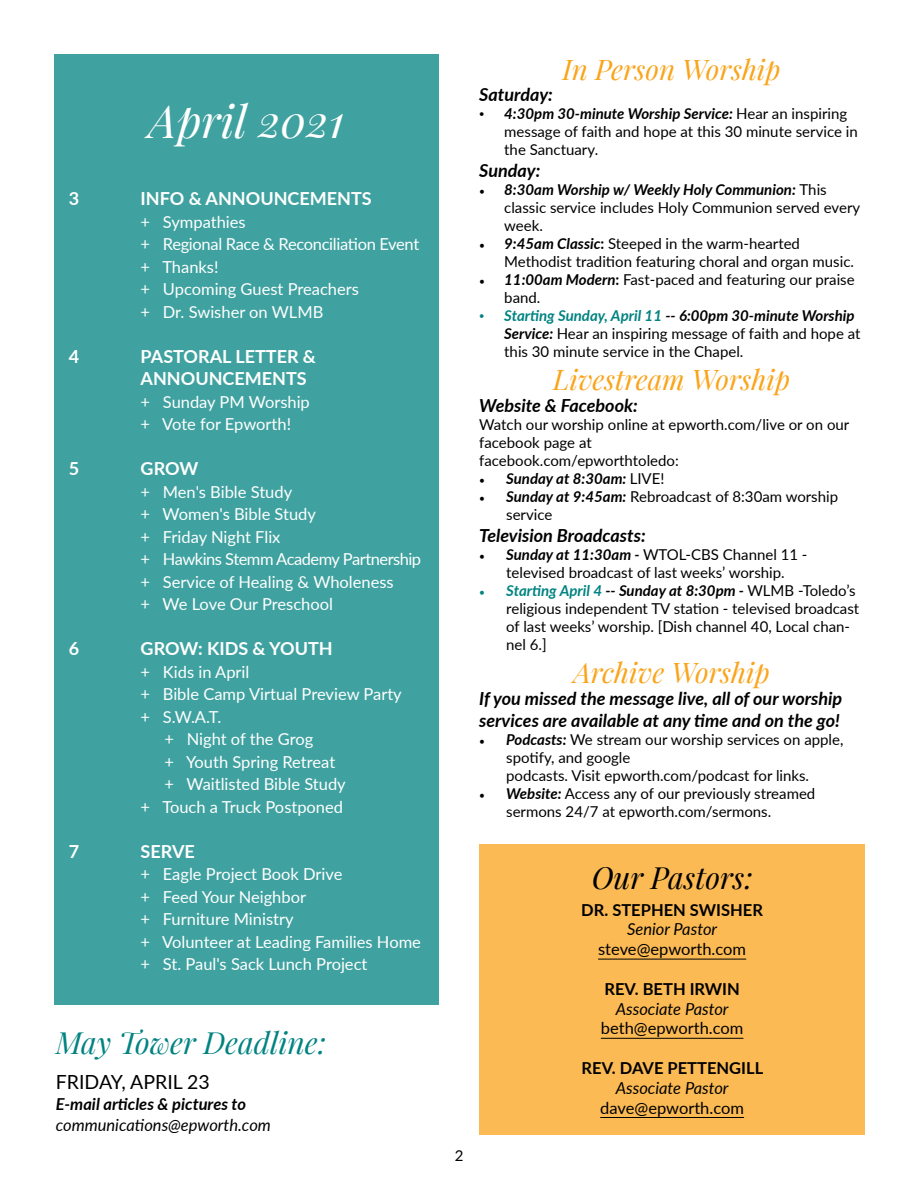
<style>
.page{position:relative;width:918px;height:1188px;background:#fff}
.page>*{position:absolute;margin:0;border:0;box-sizing:border-box;transform-origin:0 0}
.t1{font:italic 45px "Playfair Display";color:#fff}
.t2{font:italic 30px "Playfair Display";color:#008381}
.t3{font:italic 30px "Playfair Display";color:#000}
.t4{font:italic 27.75px "Playfair Display";color:#faa41a}
.t5{font:19.5px "Lato";color:#000}
.t6{font:italic 700 18px/21.6px "Lato";color:#000}
.t7{font:700 18px/22.5px "Lato";color:#fff}
.t8{font:16.5px/22.5px "Lato";color:#fff}
.t9{font:italic 16.5px "Lato";color:#000}
.t10{font:16.5px "Lato";color:#000}
.t11{font:700 16.5px "Lato";color:#000}
.t12{font:italic 700 16.5px "Lato";color:#000}
.t13{font:15px/18px "Lato";color:#000}
.t14{font:italic 700 15px "Lato";color:#000}
.s1{font-family:"Times New Roman"}
.s2{font-weight:700;font-style:italic}
.s3{font-family:"Minion Pro"}
.s4{font-weight:700}
.s5{font-family:"Times New Roman";color:#008381}
.s6{font-weight:700;font-style:italic;color:#008381}
.s7{font-family:"Minion Pro";font-weight:400;font-style:normal}
.s8{font-weight:400;font-style:normal}
.s9{font-family:"Minion Pro";color:#008381}
</style>
<div class="page">
<div style="left:54px;top:54px;width:385px;height:951px;background:#40a2a0"></div>
<div style="left:480px;top:844px;width:385px;height:291px;background:#fbba53"></div>
<hr style="left:598px;top:959px;width:148px;height:1px;background:#000">
<hr style="left:601px;top:1038px;width:142px;height:1px;background:#000">
<hr style="left:600px;top:1117px;width:144px;height:1px;background:#000">
<h3 class="t4" style="left:563px;top:48px;width:220px">In Person Worship</h3>
<p class="t6" style="left:479px;top:83px;width:75px">Saturday:</p>
<p class="t13" style="left:504px;top:104px;width:355px;text-indent:-25px"><span class="s1">•</span> <span class="s2">4:30pm 30-minute Worship Service:</span> Hear an inspiring message of faith and hope at this 30 minute service in the Sanctuary.</p>
<p class="t6" style="left:479px;top:159px;width:63px">Sunday:</p>
<p class="t13" style="left:504px;top:180px;width:357px;text-indent:-25px"><span class="s3">•</span> <span class="s2">8:30am Worship w/ Weekly Holy Communion:</span> This classic service includes Holy Communion served every week.</p>
<p class="t13" style="left:504px;top:234px;width:351px;text-indent:-25px"><span class="s3">•</span> <span class="s2">9:45am Classic</span><span class="s4">:</span> Steeped in the warm-hearted<br>Methodist tradition featuring choral and organ music.</p>
<p class="t13" style="left:504px;top:270px;width:352px;text-indent:-25px"><span class="s3">•</span> <span class="s2">11:00am Modern</span><span class="s4">:</span> Fast-paced and featuring our praise band.</p>
<p class="t13" style="left:504px;top:306px;width:358px;text-indent:-25px"><span class="s5">•</span> <span class="s6">Starting Sunday, April 11</span> <span class="s2">-- 6:00pm 30-minute Worship<br>Service:</span> Hear an inspiring message of faith and hope at this 30 minute service in the Chapel.</p>
<h3 class="t4" style="left:553px;top:358px;width:239px">Livestream Worship</h3>
<p class="t6" style="left:479px;top:394px;width:160px">Website &amp; Facebook:</p>
<p class="t13" style="left:479px;top:415px;width:372px">Watch our worship online at epworth.com/live or on our facebook page at<br>facebook.com/epworthtoledo:</p>
<p class="t14" style="left:479px;top:468px;width:187px"><span class="s7">•</span> Sunday at 8:30am: <span class="s8">LIVE!</span></p>
<p class="t13" style="left:506px;top:487px;width:333px;text-indent:-27px"><span class="s3">•</span> <span class="s2">Sunday at 9:45am:</span> Rebroadcast of 8:30am worship service</p>
<p class="t6" style="left:479px;top:523px;width:168px">Television Broadcasts:</p>
<p class="t13" style="left:479px;top:545px;width:330px;text-align:center"><span class="s3">•</span> <span class="s2">Sunday at 11:30am -</span> WTOL-CBS Channel 11 - televised broadcast of last weeks’ worship.</p>
<p class="t13" style="left:506px;top:580px;width:354px;text-indent:-27px"><span class="s9">•</span> <span class="s6">Starting April 4</span> <span class="s2">-- Sunday at 8:30pm -</span> WLMB -Toledo’s religious independent TV station - televised broadcast of last weeks’ worship. [Dish channel 40, Local chan&shy;nel 6.]</p>
<h3 class="t4" style="left:573px;top:651px;width:198px">Archive Worship</h3>
<p class="t6" style="left:479px;top:687px;width:365px">If you missed the message live, all of our worship services are available at any time and on the go!</p>
<p class="t13" style="left:506px;top:729px;width:339px;text-indent:-27px"><span class="s3">•</span> <span class="s2">Podcasts:</span> We stream our worship services on apple, spotify, and google<br>podcasts. Visit epworth.com/podcast for links.</p>
<p class="t13" style="left:506px;top:783px;width:311px;text-indent:-27px"><span class="s3">•</span> <span class="s2">Website:</span> Access any of our previously streamed sermons 24/7 at epworth.com/sermons.</p>
<h1 class="t1" style="left:148px;top:86px;width:197px">April 2021</h1>
<p class="t7" style="left:69px;top:187px;width:12px">3</p>
<p class="t7" style="left:141px;top:187px;width:233px">INFO &amp; ANNOUNCEMENTS</p>
<p class="t8" style="left:141px;top:210px;width:280px">+ Sympathies<br>+ Regional Race &amp; Reconciliation Event + Thanks!<br>+ Upcoming Guest Preachers<br>+ Dr. Swisher on WLMB</p>
<p class="t7" style="left:69px;top:344px;width:12px">4</p>
<p class="t7" style="left:141px;top:344px;width:177px">PASTORAL LETTER &amp;<br>ANNOUNCEMENTS</p>
<p class="t8" style="left:141px;top:390px;width:171px">+ Sunday PM Worship + Vote for Epworth!</p>
<p class="t7" style="left:69px;top:457px;width:12px">5</p>
<p class="t7" style="left:141px;top:457px;width:59px">GROW</p>
<p class="t8" style="left:141px;top:480px;width:282px">+ Men's Bible Study<br>+ Women's Bible Study<br>+ Friday Night Flix<br>+ Hawkins Stemm Academy Partnership + Service of Healing &amp; Wholeness<br>+ We Love Our Preschool</p>
<p class="t7" style="left:69px;top:637px;width:12px">6</p>
<p class="t7" style="left:141px;top:637px;width:194px">GROW: KIDS &amp; YOUTH</p>
<p class="t8" style="left:141px;top:660px;width:110px">+ Kids in April</p>
<p class="t8" style="left:141px;top:682px;width:263px">+ Bible Camp Virtual Preview Party</p>
<p class="t8" style="left:141px;top:705px;width:82px">+ S.W.A.T.</p>
<p class="t8" style="left:165px;top:727px;width:150px">+ Night of the Grog</p>
<p class="t8" style="left:165px;top:750px;width:172px">+ Youth Spring Retreat</p>
<p class="t8" style="left:165px;top:772px;width:183px">+ Waitlisted Bible Study</p>
<p class="t8" style="left:141px;top:795px;width:204px">+ Touch a Truck Postponed</p>
<p class="t7" style="left:69px;top:839px;width:12px">7</p>
<p class="t7" style="left:141px;top:839px;width:56px">SERVE</p>
<p class="t8" style="left:141px;top:862px;width:282px">+ Eagle Project Book Drive<br>+ Feed Your Neighbor<br>+ Furniture Ministry<br>+ Volunteer at Leading Families Home + St. Paul's Sack Lunch Project</p>
<h2 class="t3" style="left:592px;top:854px;width:163px">Our Pastors:</h2>
<p class="t11" style="left:581px;top:897px;width:183px">DR. STEPHEN SWISHER</p>
<p class="t9" style="left:627px;top:918px;width:92px">Senior Pastor</p>
<p class="t10" style="left:598px;top:937px;width:150px">steve@epworth.com</p>
<p class="t11" style="left:604px;top:977px;width:137px">REV. BETH IRWIN</p>
<p class="t9" style="left:616px;top:997px;width:114px">Associate Pastor</p>
<p class="t10" style="left:601px;top:1017px;width:144px">beth@epworth.com</p>
<p class="t11" style="left:582px;top:1056px;width:183px">REV. DAVE PETTENGILL</p>
<p class="t9" style="left:616px;top:1076px;width:114px">Associate Pastor</p>
<p class="t10" style="left:600px;top:1096px;width:145px">dave@epworth.com</p>
<h2 class="t2" style="left:56px;top:1020px;width:272px">May Tower Deadline:</h2>
<h3 class="t5" style="left:56px;top:1068px;width:155px">FRIDAY, APRIL 23</h3>
<p class="t12" style="left:56px;top:1091px;width:192px">E-mail articles &amp; pictures to</p>
<p class="t9" style="left:56px;top:1113px;width:216px">communications@epworth.com</p>
<p class="t13" style="left:455px;top:1146px;width:10px">2</p>
</div>
